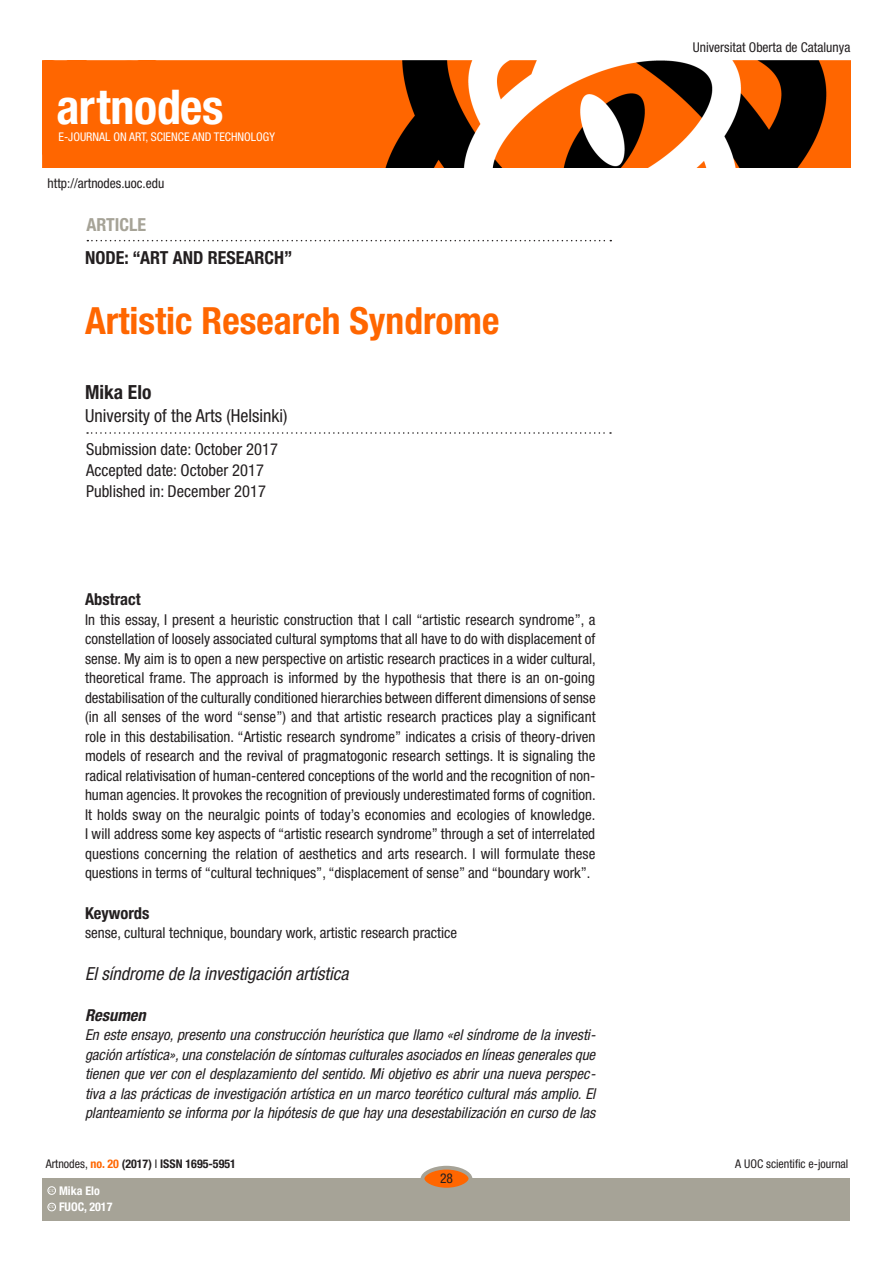
<style>
.page{position:relative;width:893px;height:1263px;background:#fff}
.page>*{position:absolute;margin:0;border:0;box-sizing:border-box;transform-origin:0 0}
.t1{font:700 condensed 48px "Helvetica Neue LT Std";letter-spacing:-.005em;color:#fff}
.Titol_article{font:700 condensed 37.5px "Helvetica Neue LT Std";color:#f60}
.inici_Noms_autors{font:700 condensed 19.5px "Helvetica Neue LT Std";color:#231f20}
.titol_resum{font:italic condensed 18px "Helvetica Neue LT Std";color:#231f20}
.inici_Dades_autors{font:condensed 18px "Helvetica Neue LT Std";color:#231f20}
.Titol_nodo{font:700 condensed 18px "Helvetica Neue LT Std";color:#231f20}
.Titol_nodo-2{font:700 condensed 18px "Helvetica Neue LT Std";color:#a6a397}
.inici_Dates{font:condensed 16.5px "Helvetica Neue LT Std";color:#231f20}
.subtitols_resums{font:700 condensed 16.5px "Helvetica Neue LT Std";color:#231f20}
.subtitols_resums-2{font:italic 700 condensed 16.5px "Helvetica Neue LT Std";color:#231f20}
.text_general_primerp{font:condensed 15px/19.5px "Helvetica Neue LT Std";color:#231f20;text-align:justify}
.text_general_primerp-2{font:italic condensed 15px/19.5px "Helvetica Neue LT Std";color:#231f20;text-align:justify}
.t2{font:condensed 13.5px "Helvetica Neue LT Std";color:#231f20}
.t3{font:condensed 12px "Helvetica Neue LT Std";color:#fff}
.t4{font:700 condensed 12px "Helvetica Neue LT Std";color:#231f20}
.t5{font:condensed 12px "Helvetica Neue LT Std";color:#231f20}
.t6{font:700 condensed 12px "Helvetica Neue LT Std";color:#fff}
.t7{font:600 3.9px "Adobe Caslon Pro";color:#fff}
.s1{font-weight:400}
.s2{color:#f60}
</style>
<div class="page">
<img style="left:43px;top:61px;width:807px;height:106px">
<div style="left:43px;top:1178px;width:807px;height:42px;background:#a6a397"></div>
<div style="left:422px;top:1168px;width:48px;height:21px;background:#f60;border-radius:50%"></div>
<div style="left:421px;top:1166px;width:51px;height:25px;border:4px solid #a6a397;border-radius:50%"></div>
<div style="left:48px;top:1203px;width:8px;height:8px;border:1px solid #fff;border-radius:50%"></div>
<div style="left:48px;top:1186px;width:8px;height:8px;border:1px solid #fff;border-radius:50%"></div>
<svg style="left:87px;top:240px;width:524px;height:1px"></svg>
<svg style="left:87px;top:432px;width:524px;height:2px"></svg>
<p class="t1" style="left:56px;top:77px;width:169px">artnodes</p>
<p class="t3" style="left:58px;top:129px;width:218px">E-JOURNAL ON ART, SCIENCE AND TECHNOLOGY</p>
<p class="t2" style="left:48px;top:176px;width:118px">http://artnodes.uoc.edu</p>
<p class="Titol_nodo-2" style="left:87px;top:214px;width:61px">ARTICLE</p>
<p class="Titol_nodo" style="left:85px;top:246px;width:209px">NODE: “ART AND RESEARCH”</p>
<p class="Titol_article" style="left:85px;top:298px;width:416px">Artistic Research Syndrome</p>
<p class="inici_Noms_autors" style="left:85px;top:381px;width:68px">Mika Elo</p>
<p class="inici_Dades_autors" style="left:85px;top:405px;width:204px">University of the Arts (Helsinki)</p>
<p class="inici_Dates" style="left:86px;top:440px;width:193px">Submission date: October 2017</p>
<p class="inici_Dates" style="left:86px;top:461px;width:179px">Accepted date: October 2017</p>
<p class="inici_Dates" style="left:86px;top:482px;width:181px">Published in: December 2017</p>
<p class="subtitols_resums" style="left:85px;top:589px;width:57px">Abstract</p>
<p class="text_general_primerp" style="left:85px;top:609px;width:512px">In this essay, I present a heuristic construction that I call “artistic research syndrome”, a constellation of loosely associated cultural symptoms that all have to do with displacement of sense. My aim is to open a new perspective on artistic research practices in a wider cultural, theoretical frame. The approach is informed by the hypothesis that there is an on-going destabilisation of the culturally conditioned hierarchies between different dimensions of sense (in all senses of the word “sense”) and that artistic research practices play a significant role in this destabilisation. “Artistic research syndrome” indicates a crisis of theory-driven models of research and the revival of pragmatogonic research settings. It is signaling the radical relativisation of human-centered conceptions of the world and the recognition of non&shy;human agencies. It provokes the recognition of previously underestimated forms of cognition.<br>It holds sway on the neuralgic points of today’s economies and ecologies of knowledge.<br>I will address some key aspects of “artistic research syndrome” through a set of interrelated questions concerning the relation of aesthetics and arts research. I will formulate these questions in terms of “cultural techniques”, “displacement of sense” and “boundary work”.</p>
<p class="subtitols_resums" style="left:85px;top:903px;width:66px">Keywords</p>
<p class="text_general_primerp" style="left:85px;top:923px;width:374px">sense, cultural technique, boundary work, artistic research practice</p>
<p class="titol_resum" style="left:85px;top:963px;width:265px">El síndrome de la investigación artística</p>
<p class="subtitols_resums-2" style="left:85px;top:1005px;width:62px">Resumen</p>
<p class="text_general_primerp-2" style="left:85px;top:1025px;width:512px">En este ensayo, presento una construcción heurística que llamo «el síndrome de la investi&shy;gación artística», una constelación de síntomas culturales asociados en líneas generales que tienen que ver con el desplazamiento del sentido. Mi objetivo es abrir una nueva perspec&shy;tiva a las prácticas de investigación artística en un marco teorético cultural más amplio. El planteamiento se informa por la hipótesis de que hay una desestabilización en curso de las</p>
<p class="t4" style="left:46px;top:1157px;width:192px"><span class="s1">Artnodes,</span> <span class="s2">no. 20</span> (2017) <span class="s1">I</span> ISSN 1695-5951</p>
<p class="t7" style="left:49px;top:1205px;width:7px">CC</p>
<p class="t6" style="left:59px;top:1200px;width:55px">FUOC, 2017</p>
<p class="t6" style="left:59px;top:1183px;width:42px">Mika Elo</p>
<p class="t7" style="left:49px;top:1188px;width:7px">CC</p>
<p class="t2" style="left:440px;top:1171px;width:14px">28</p>
<p class="t2" style="left:693px;top:40px;width:159px">Universitat Oberta de Catalunya</p>
<p class="t5" style="left:735px;top:1157px;width:115px">A UOC scientific e-journal</p>
</div>
